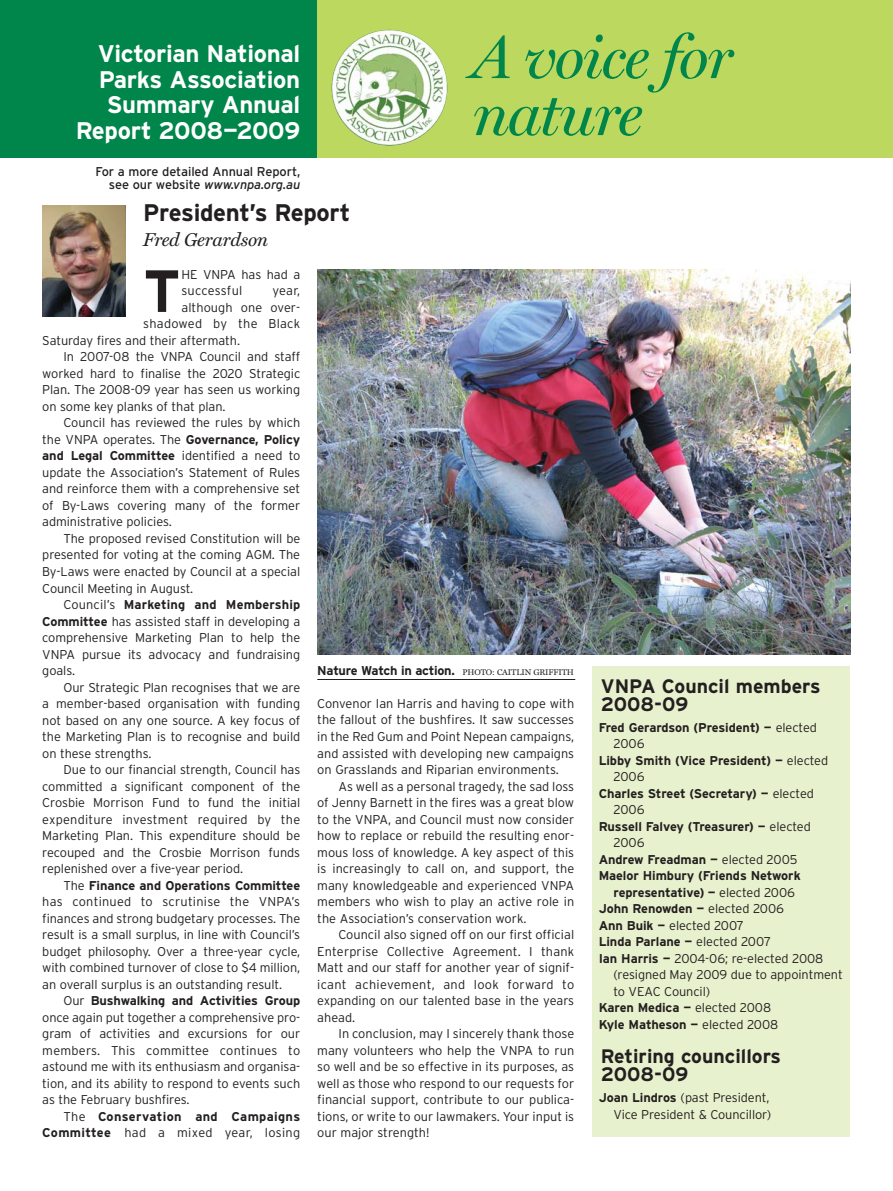
<style>
.page{position:relative;width:893px;height:1191px;background:#fff}
.page>*{position:absolute;margin:0;border:0;box-sizing:border-box;transform-origin:0 0}
.t1{font:italic 61.5px/57px "Miller Display";letter-spacing:-.025em;color:#00854a}
.t2{font:700 59.4px "Interstate";color:#231f20}
.t3{font:700 24px/25.5px "Interstate";letter-spacing:-.015em;color:#fff;text-align:right}
.t4{font:700 24px "Interstate";letter-spacing:-.015em;color:#231f20}
.t5{font:700 19.5px/18px "Interstate";color:#231f20}
.t6{font:italic 18.75px "Miller Text";letter-spacing:-.015em;color:#231f20}
.t7{font:300 12.75px/16.5px "Interstate";letter-spacing:-.005em;color:#231f20;text-align:justify}
.t8{font:700 12.75px "Interstate";letter-spacing:-.005em;color:#231f20}
.t9{font:300 12.75px "Interstate";letter-spacing:.02em;color:#231f20}
.t10{font:12.75px/13.5px "Interstate";letter-spacing:-.005em;color:#231f20;text-align:right}
.t11{font:300 12.75px "Interstate";letter-spacing:.025em;color:#231f20}
.t12{font:700 12.75px "Interstate";letter-spacing:.025em;color:#231f20}
.t13{font:8.25px "Miller Text";letter-spacing:-.01em;color:#231f20}
.s1{font-style:italic}
.s2{font-weight:700}
.s3{font-weight:300}
.s4{font-family:"Interstate";font-weight:700;font-size:12.75px}
</style>
<div class="page">
<div style="left:0;top:1px;width:317px;height:157px;background:#00854a"></div>
<div style="left:317px;top:1px;width:576px;height:157px;background:#bcd85f"></div>
<img style="left:317px;top:269px;width:533px;height:385px">
<img style="left:331px;top:30px;width:116px;height:116px;border-radius:50%">
<img style="left:42px;top:206px;width:83px;height:110px">
<div style="left:592px;top:667px;width:258px;height:470px;background:#e8f1cd"></div>
<hr style="left:317px;top:679px;width:258px;height:1px;background:#231f20">
<h3 class="t3" style="left:76px;top:43px;width:226px">Victorian National<br>Parks Association<br>Summary Annual<br>Report 2008—2009</h3>
<p class="t10" style="left:96px;top:166px;width:206px">For a more detailed Annual Report, see our website <span class="s1">www.vnpa.org.au</span></p>
<h3 class="t4" style="left:143px;top:204px;width:209px">President’s Report</h3>
<h3 class="t6" style="left:143px;top:231px;width:127px">Fred Gerardson</h3>
<h1 class="t1" style="left:473px;top:34px;width:261px">A voice for nature</h1>
<h2 class="t2" style="left:143px;top:269px;width:39px">T</h2>
<p class="t7" style="left:181px;top:267px;width:120px">HE VNPA has had a successful</p>
<p class="t7" style="left:272px;top:284px;width:29px">year,</p>
<p class="t7" style="left:181px;top:300px;width:120px">although one over-</p>
<p class="t9" style="left:143px;top:319px;width:159px">shadowed by the Black</p>
<p class="t7" style="left:42px;top:333px;width:199px">Saturday fires and their aftermath.</p>
<p class="t7" style="left:64px;top:350px;width:238px">In 2007-08 the VNPA Council and staff</p>
<p class="t7" style="left:42px;top:366px;width:259px">worked hard to finalise the 2020 Strategic</p>
<p class="t7" style="left:42px;top:383px;width:259px">Plan. The 2008-09 year has seen us working</p>
<p class="t7" style="left:42px;top:399px;width:185px">on some key planks of that plan.</p>
<p class="t7" style="left:64px;top:416px;width:238px">Council has reviewed the rules by which</p>
<p class="t7" style="left:42px;top:432px;width:259px">the VNPA operates. The <span class="s2">Governance, Policy</span></p>
<p class="t8" style="left:42px;top:451px;width:260px">and Legal Committee <span class="s3">identified a need to</span></p>
<p class="t7" style="left:42px;top:465px;width:259px">update the Association’s Statement of Rules</p>
<p class="t7" style="left:42px;top:482px;width:259px">and reinforce them with a comprehensive set</p>
<p class="t7" style="left:42px;top:498px;width:259px">of By-Laws covering many of the former</p>
<p class="t7" style="left:42px;top:515px;width:131px">administrative policies.</p>
<p class="t7" style="left:64px;top:531px;width:238px">The proposed revised Constitution will be</p>
<p class="t7" style="left:42px;top:548px;width:259px">presented for voting at the coming AGM. The</p>
<p class="t7" style="left:42px;top:564px;width:259px">By-Laws were enacted by Council at a special</p>
<p class="t7" style="left:42px;top:581px;width:153px">Council Meeting in August.</p>
<p class="t8" style="left:64px;top:600px;width:238px"><span class="s3">Council’s</span> Marketing and Membership</p>
<p class="t7" style="left:42px;top:614px;width:259px"><span class="s2">Committee</span> has assisted staff in developing a</p>
<p class="t7" style="left:42px;top:630px;width:259px">comprehensive Marketing Plan to help the</p>
<p class="t7" style="left:42px;top:647px;width:259px">VNPA pursue its advocacy and fundraising</p>
<p class="t7" style="left:42px;top:663px;width:34px">goals.</p>
<p class="t7" style="left:64px;top:680px;width:238px">Our Strategic Plan recognises that we are</p>
<p class="t7" style="left:42px;top:696px;width:259px">a member-based organisation with funding</p>
<p class="t7" style="left:42px;top:713px;width:259px">not based on any one source. A key focus of</p>
<p class="t7" style="left:42px;top:729px;width:259px">the Marketing Plan is to recognise and build</p>
<p class="t7" style="left:42px;top:746px;width:111px">on these strengths.</p>
<p class="t7" style="left:64px;top:762px;width:238px">Due to our financial strength, Council has</p>
<p class="t7" style="left:42px;top:779px;width:259px">committed a significant component of the</p>
<p class="t7" style="left:42px;top:795px;width:259px">Crosbie Morrison Fund to fund the initial</p>
<p class="t9" style="left:42px;top:814px;width:259px">expenditure investment required by the</p>
<p class="t7" style="left:42px;top:828px;width:259px">Marketing Plan. This expenditure should be</p>
<p class="t7" style="left:42px;top:845px;width:259px">recouped and the Crosbie Morrison funds</p>
<p class="t7" style="left:42px;top:861px;width:202px">replenished over a five-year period.</p>
<p class="t8" style="left:64px;top:880px;width:238px"><span class="s3">The</span> Finance and Operations Committee</p>
<p class="t9" style="left:42px;top:897px;width:259px">has continued to scrutinise the VNPA’s</p>
<p class="t7" style="left:42px;top:911px;width:260px">finances and strong budgetary processes. The</p>
<p class="t7" style="left:42px;top:927px;width:259px">result is a small surplus, in line with Council’s</p>
<p class="t7" style="left:42px;top:944px;width:259px">budget philosophy. Over a three-year cycle,</p>
<p class="t7" style="left:42px;top:960px;width:259px">with combined turnover of close to $4 million,</p>
<p class="t7" style="left:42px;top:977px;width:241px">an overall surplus is an outstanding result.</p>
<p class="t8" style="left:64px;top:996px;width:238px"><span class="s3">Our</span> Bushwalking and Activities Group</p>
<p class="t7" style="left:42px;top:1010px;width:259px">once again put together a comprehensive pro-</p>
<p class="t7" style="left:42px;top:1026px;width:259px">gram of activities and excursions for our</p>
<p class="t9" style="left:42px;top:1045px;width:259px">members. This committee continues to</p>
<p class="t7" style="left:42px;top:1059px;width:259px">astound me with its enthusiasm and organisa-</p>
<p class="t7" style="left:42px;top:1075px;width:259px">tion, and its ability to respond to events such</p>
<p class="t7" style="left:42px;top:1092px;width:149px">as the February bushfires.</p>
<p class="t12" style="left:64px;top:1111px;width:238px"><span class="s3">The</span> Conservation and Campaigns</p>
<p class="t11" style="left:42px;top:1128px;width:259px"><span class="s2">Committee</span> had a mixed year, losing</p>
<p class="t13" style="left:317px;top:668px;width:258px"><span class="s4">Nature Watch in action.</span> PHOTO: CAITLIN GRIFFITH</p>
<p class="t7" style="left:317px;top:696px;width:258px">Convenor Ian Harris and having to cope with the fallout of the bushfires. It saw successes in the Red Gum and Point Nepean campaigns, and assisted with developing new campaigns on Grasslands and Riparian environments.</p>
<p class="t7" style="left:317px;top:778px;width:258px;text-indent:21px">As well as a personal tragedy, the sad loss of Jenny Barnett in the fires was a great blow to the VNPA, and Council must now consider how to replace or rebuild the resulting enor&shy;mous loss of knowledge. A key aspect of this is increasingly to call on, and support, the many knowledgeable and experienced VNPA members who wish to play an active role in the Association’s conservation work.</p>
<p class="t7" style="left:317px;top:927px;width:258px;text-indent:21px">Council also signed off on our first official Enterprise Collective Agreement. I thank Matt and our staff for another year of signif&shy;icant achievement, and look forward to expanding on our talented base in the years ahead.</p>
<p class="t7" style="left:317px;top:1026px;width:258px;text-indent:21px">In conclusion, may I sincerely thank those many volunteers who help the VNPA to run so well and be so effective in its purposes, as well as those who respond to our requests for financial support, contribute to our publica&shy;tions, or write to our lawmakers. Your input is our major strength!</p>
<h3 class="t5" style="left:601px;top:678px;width:221px">VNPA Council members<br>2008-09</h3>
<p class="t8" style="left:599px;top:722px;width:220px">Fred Gerardson (President) — <span class="s3">elected</span></p>
<p class="t7" style="left:613px;top:736px;width:32px">2006</p>
<p class="t8" style="left:599px;top:755px;width:231px">Libby Smith (Vice President) — <span class="s3">elected</span></p>
<p class="t7" style="left:613px;top:769px;width:32px">2006</p>
<p class="t8" style="left:599px;top:788px;width:217px">Charles Street (Secretary) — <span class="s3">elected</span></p>
<p class="t7" style="left:613px;top:802px;width:32px">2006</p>
<p class="t8" style="left:599px;top:821px;width:214px">Russell Falvey (Treasurer) — <span class="s3">elected</span></p>
<p class="t7" style="left:613px;top:835px;width:32px">2006</p>
<p class="t8" style="left:599px;top:854px;width:200px">Andrew Freadman — <span class="s3">elected 2005</span></p>
<p class="t8" style="left:599px;top:871px;width:204px">Maelor Himbury (Friends Network</p>
<p class="t8" style="left:613px;top:887px;width:183px">representative) — <span class="s3">elected 2006</span></p>
<p class="t8" style="left:599px;top:904px;width:187px">John Renowden — <span class="s3">elected 2006</span></p>
<p class="t7" style="left:599px;top:918px;width:147px"><span class="s2">Ann Buik —</span> elected 2007</p>
<p class="t8" style="left:599px;top:937px;width:174px">Linda Parlane — <span class="s3">elected 2007</span></p>
<p class="t7" style="left:599px;top:951px;width:226px"><span class="s2">Ian Harris —</span> 2004-06; re-elected 2008</p>
<p class="t7" style="left:613px;top:967px;width:231px">(resigned May 2009 due to appointment</p>
<p class="t7" style="left:613px;top:984px;width:98px">to VEAC Council)</p>
<p class="t8" style="left:599px;top:1003px;width:174px">Karen Medica — <span class="s3">elected 2008</span></p>
<p class="t8" style="left:599px;top:1019px;width:181px">Kyle Matheson — <span class="s3">elected 2008</span></p>
<h3 class="t5" style="left:601px;top:1049px;width:182px">Retiring councillors<br>2008-09</h3>
<p class="t7" style="left:599px;top:1090px;width:174px;text-align:right"><span class="s2">Joan Lindros</span> (past President,<br>Vice President &amp; Councillor)</p>
</div>
